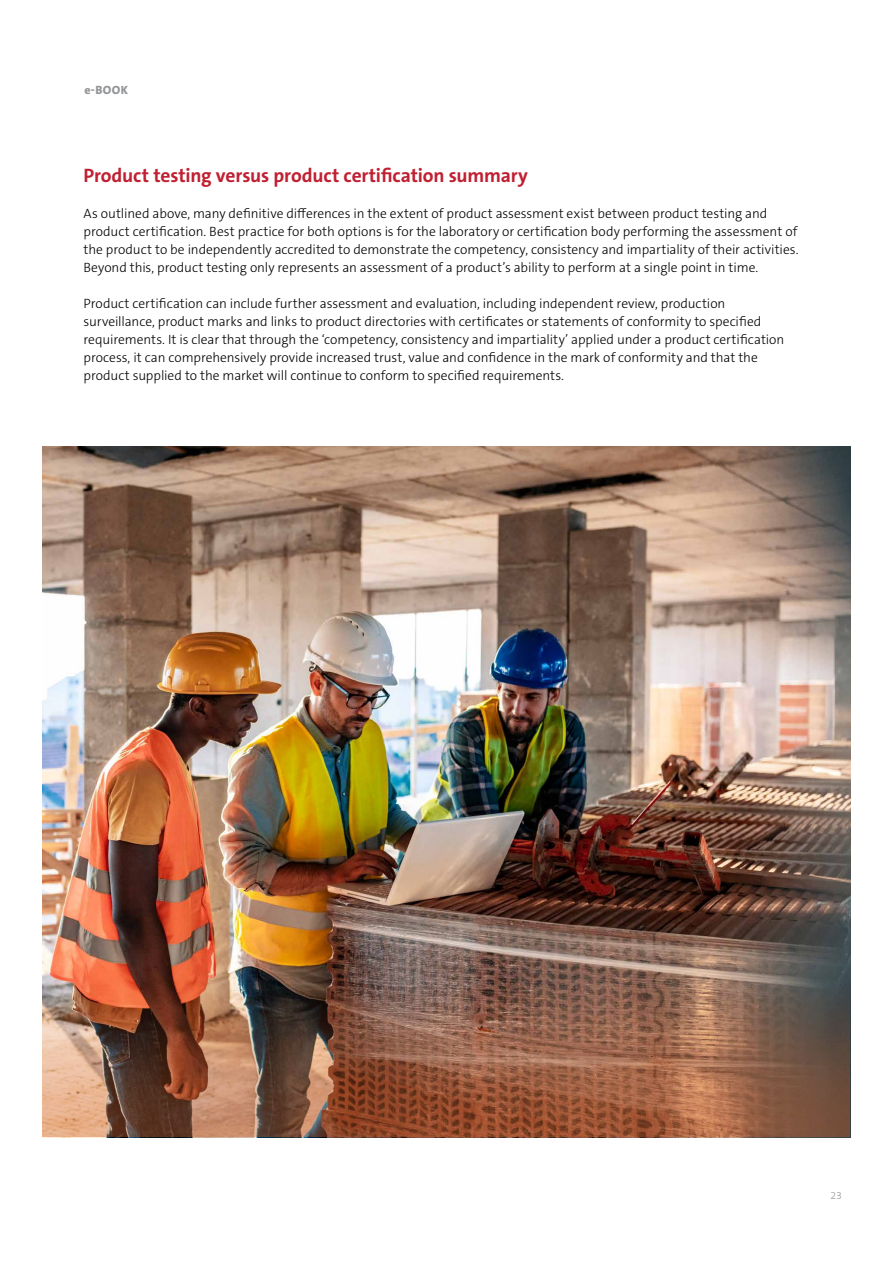
<style>
.page{position:relative;width:893px;height:1263px;background:#fff}
.page>*{position:absolute;margin:0;border:0;box-sizing:border-box;transform-origin:0 0}
.t1{font:700 19.5px "The Sans C5";letter-spacing:-.01em;color:#c02032}
.t2{font:300 13.5px/18px "The Sans C5";color:#000}
.t3{font:800 12px "The Sans C5";color:#939598}
.t4{font:300 10.5px "The Sans C5";color:#939598}
</style>
<div class="page">
<img style="left:43px;top:446px;width:807px;height:537px">
<img style="left:43px;top:983px;width:807px;height:154px">
<p class="t3" style="left:84px;top:82px;width:45px">e-BOOK</p>
<h1 class="t1" style="left:84px;top:163px;width:446px">Product testing versus product certification summary</h1>
<p class="t2" style="left:84px;top:205px;width:716px">As outlined above, many definitive differences in the extent of product assessment exist between product testing and product certification. Best practice for both options is for the laboratory or certification body performing the assessment of the product to be independently accredited to demonstrate the competency, consistency and impartiality of their activities.<br>Beyond this, product testing only represents an assessment of a product’s ability to perform at a single point in time.</p>
<p class="t2" style="left:84px;top:295px;width:702px">Product certification can include further assessment and evaluation, including independent review, production surveillance, product marks and links to product directories with certificates or statements of conformity to specified requirements. It is clear that through the ‘competency, consistency and impartiality’ applied under a product certification process, it can comprehensively provide increased trust, value and confidence in the mark of conformity and that the product supplied to the market will continue to conform to specified requirements.</p>
<p class="t4" style="left:830px;top:1189px;width:13px">23</p>
</div>
